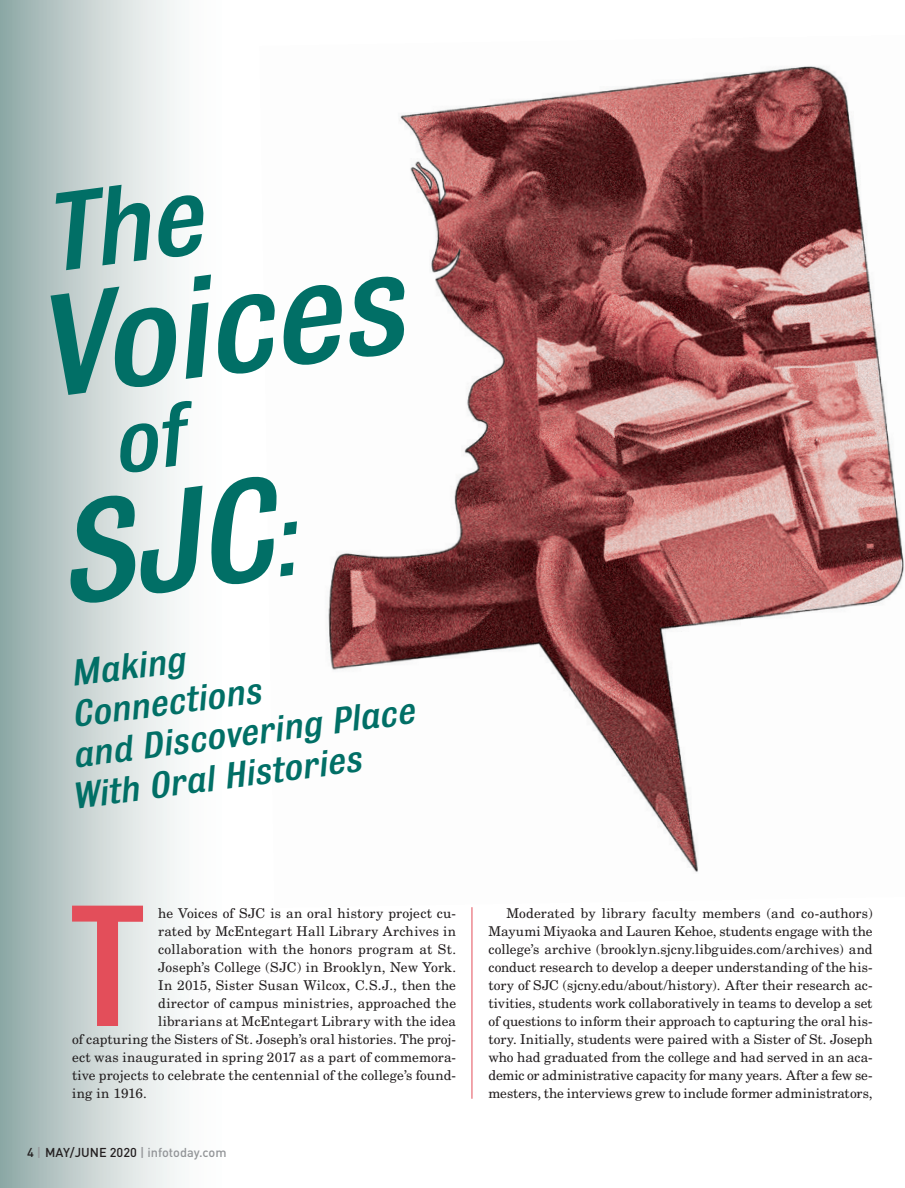
<style>
.page{position:relative;width:905px;height:1188px;background:#fff}
.page>*{position:absolute;margin:0;border:0;box-sizing:border-box;transform-origin:0 0}
.body_copy{font:500 183.45px "Bulldog";color:#e34e5a}
.t1{font:italic 500 152.7px "Bulldog";color:#016f66}
.t2{font:italic 500 39.15px/40.3px "Bulldog";color:#016f66}
.body_copy-2{font:13.5px/18px "New Century Schlbk";letter-spacing:.015em;color:#231f20;text-align:justify}
.t3{font:500 12.75px "DIN";color:#939598}
.s1{color:#231f20}
</style>
<div class="page">
<img style="left:328px;top:66px;width:576px;height:842px">
<svg style="left:0;top:0;width:177px;height:1188px;background:#c3d0ce"></svg>
<hr style="left:471px;top:907px;width:1px;height:192px;background:#e34e5a">
<svg style="left:54px;top:182px;width:123px;height:88px;background:#d8dfdf"></svg>
<svg style="left:60px;top:400px;width:117px;height:206px;background:#d9e0e0"></svg>
<p class="t1" style="left:25px;top:271px;width:373px;rotate:-7deg">Voices</p>
<p class="t2" style="left:54px;top:655px;width:351px;text-indent:14px;rotate:-7deg">Making<br>Connections<br>and Discovering Place<br>With Oral Histories</p>
<p class="body_copy" style="left:70px;top:873px;width:78px">T</p>
<p class="body_copy-2" style="left:158px;top:904px;width:299px">he Voices of SJC is an oral history project cu-</p>
<p class="body_copy-2" style="left:158px;top:922px;width:299px">rated by McEntegart Hall Library Archives in</p>
<p class="body_copy-2" style="left:158px;top:940px;width:299px">collaboration with the honors program at St.</p>
<p class="body_copy-2" style="left:158px;top:958px;width:299px">Joseph’s College (SJC) in Brooklyn, New York.</p>
<p class="body_copy-2" style="left:158px;top:976px;width:299px">In 2015, Sister Susan Wilcox, C.S.J., then the</p>
<p class="body_copy-2" style="left:158px;top:994px;width:299px">director of campus ministries, approached the</p>
<p class="body_copy-2" style="left:158px;top:1012px;width:299px">librarians at McEntegart Library with the idea</p>
<p class="body_copy-2" style="left:72px;top:1030px;width:385px">of capturing the Sisters of St. Joseph’s oral histories. The proj-</p>
<p class="body_copy-2" style="left:72px;top:1048px;width:385px">ect was inaugurated in spring 2017 as a part of commemora-</p>
<p class="body_copy-2" style="left:72px;top:1066px;width:385px">tive projects to celebrate the centennial of the college’s found-</p>
<p class="body_copy-2" style="left:72px;top:1084px;width:76px">ing in 1916.</p>
<p class="t3" style="left:27px;top:1144px;width:201px"><span class="s1">4</span> | <span class="s1">MAY/JUNE 2020</span> | infotoday.com</p>
<p class="body_copy-2" style="left:488px;top:904px;width:385px;text-indent:18px">Moderated by library faculty members (and co-authors)<br>Mayumi Miyaoka and Lauren Kehoe, students engage with the college’s archive (brooklyn.sjcny.libguides.com/archives) and conduct research to develop a deeper understanding of the his&shy;tory of SJC (sjcny.edu/about/history). After their research ac&shy;tivities, students work collaboratively in teams to develop a set of questions to inform their approach to capturing the oral his&shy;tory. Initially, students were paired with a Sister of St. Joseph who had graduated from the college and had served in an aca&shy;demic or administrative capacity for many years. After a few se&shy;mesters, the interviews grew to include former administrators,</p>
</div>
